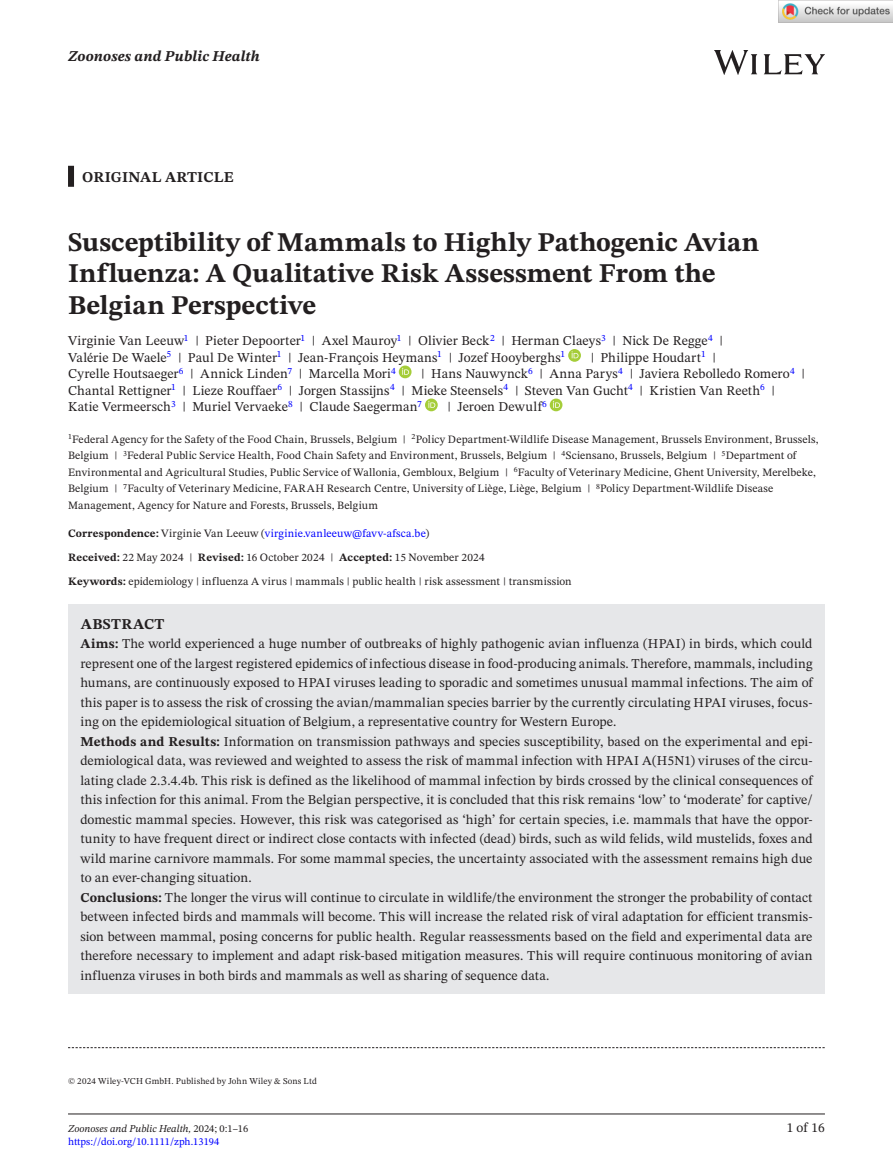
<style>
.page{position:relative;width:893px;height:1174px;background:#fff}
.page>*{position:absolute;margin:0;border:0;box-sizing:border-box;transform-origin:0 0}
.t1{font:700 27px/31.5px "STIX Two Text";color:#231f20}
.t2{font:italic 700 15px "STIX Two Text";letter-spacing:.01em;color:#231f20}
.t3{font:700 15px "STIX Two Text";letter-spacing:.01em;color:#231f20}
.t4{font:13.5px/19.5px "STIX Two Text";letter-spacing:.01em;color:#231f20}
.t5{font:11.25px/16.5px "STIX Two Text";letter-spacing:.015em;color:#231f20}
.t6{font:10.5px/12.6px "STIX Two Text";color:#00f}
.t7{font:9px "STIX Two Text";letter-spacing:.02em;color:#231f20}
.s1{font-weight:700}
.s2{color:#00f}
.s3{font-style:italic;color:#231f20}
.s4{color:#231f20}
</style>
<div class="page">
<hr style="left:68px;top:1113px;width:757px;height:1px;background:#231f20">
<img style="left:714px;top:51px;width:111px;height:23px">
<div style="left:68px;top:166px;width:6px;height:21px;background:#231f20"></div>
<div style="left:68px;top:604px;width:757px;height:42px;background:#e6e7e9"></div>
<div style="left:68px;top:623px;width:757px;height:117px;background:#e6e7e9"></div>
<div style="left:68px;top:720px;width:757px;height:176px;background:#e6e7e9"></div>
<div style="left:68px;top:876px;width:757px;height:117px;background:#e6e7e9"></div>
<svg style="left:568px;top:349px;width:13px;height:13px"></svg>
<svg style="left:572px;top:351px;width:6px;height:7px"></svg>
<svg style="left:399px;top:365px;width:13px;height:13px"></svg>
<svg style="left:402px;top:368px;width:7px;height:7px"></svg>
<svg style="left:425px;top:398px;width:13px;height:13px"></svg>
<svg style="left:428px;top:401px;width:7px;height:7px"></svg>
<div style="left:550px;top:398px;width:12px;height:13px;background:#a5cd39;border-radius:50%"></div>
<svg style="left:553px;top:401px;width:7px;height:7px"></svg>
<svg style="left:68px;top:1047px;width:757px;height:1px"></svg>
<img style="left:779px;top:0;width:114px;height:23px">
<p class="t2" style="left:68px;top:46px;width:193px">Zoonoses and Public Health</p>
<p class="t3" style="left:82px;top:166px;width:153px">ORIGINAL ARTICLE</p>
<h1 class="t1" style="left:68px;top:227px;width:693px">Susceptibility of Mammals to Highly Pathogenic Avian<br>Influenza: A Qualitative Risk Assessment From the<br>Belgian Perspective</h1>
<p class="t4" style="left:68px;top:332px;width:656px;line-height:16.5px">Virginie Van Leeuw<sup>1</sup> | Pieter Depoorter<sup>1</sup> | Axel Mauroy<sup>1</sup> | Olivier Beck<sup>2</sup> | Herman Claeys<sup>3</sup> | Nick De Regge<sup>4</sup> |<br>Valérie De Waele<sup>5</sup> | Paul De Winter<sup>1</sup> | Jean-François Heymans<sup>1</sup> | Jozef Hooyberghs<sup>1</sup></p>
<p class="t4" style="left:591px;top:347px;width:127px">| Philippe Houdart<sup>1</sup> |</p>
<p class="t4" style="left:68px;top:365px;width:738px;line-height:16.5px;text-indent:353px">| Hans Nauwynck<sup>6</sup> | Anna Parys<sup>4</sup> | Javiera Rebolledo Romero<sup>4</sup> |<br>Chantal Rettigner<sup>1</sup> | Lieze Rouffaer<sup>6</sup> | Jorgen Stassijns<sup>4</sup> | Mieke Steensels<sup>4</sup> | Steven Van Gucht<sup>4</sup> | Kristien Van Reeth<sup>6</sup> |<br>Katie Vermeersch<sup>3</sup> | Muriel Vervaeke<sup>8</sup> | Claude Saegerman<sup>7</sup></p>
<p class="t4" style="left:68px;top:364px;width:329px">Cyrelle Houtsaeger<sup>6</sup> | Annick Linden<sup>7</sup> | Marcella Mori<sup>4</sup></p>
<p class="t4" style="left:447px;top:397px;width:101px">| Jeroen Dewulf<sup>6</sup></p>
<p class="t5" style="left:68px;top:431px;width:752px"><sup>1</sup>Federal Agency for the Safety of the Food Chain, Brussels, Belgium | <sup>2</sup>Policy Department-Wildlife Disease Management, Brussels Environment, Brussels, Belgium | <sup>3</sup>Federal Public Service Health, Food Chain Safety and Environment, Brussels, Belgium | <sup>4</sup>Sciensano, Brussels, Belgium | <sup>5</sup>Department of Environmental and Agricultural Studies, Public Service of Wallonia, Gembloux, Belgium | <sup>6</sup>Faculty of Veterinary Medicine, Ghent University, Merelbeke, Belgium | <sup>7</sup>Faculty of Veterinary Medicine, FARAH Research Centre, University of Liège, Liège, Belgium | <sup>8</sup>Policy Department-Wildlife Disease Management, Agency for Nature and Forests, Brussels, Belgium</p>
<p class="t5" style="left:68px;top:521px;width:418px;line-height:24px"><span class="s1">Correspondence:</span> Virginie Van Leeuw (<span class="s2">virginie.vanleeuw@favv-afsca.be</span>)<br><span class="s1">Received:</span> 22 May 2024 | <span class="s1">Revised:</span> 16 October 2024 | <span class="s1">Accepted:</span> 15 November 2024</p>
<p class="t5" style="left:68px;top:573px;width:505px"><span class="s1">Keywords:</span> epidemiology | influenza A virus | mammals | public health | risk assessment | transmission</p>
<p class="t3" style="left:81px;top:613px;width:85px">ABSTRACT</p>
<p class="t4" style="left:80px;top:634px;width:734px"><span class="s1">Aims:</span> The world experienced a huge number of outbreaks of highly pathogenic avian influenza (HPAI) in birds, which could represent one of the largest registered epidemics of infectious disease in food-producing animals. Therefore, mammals, including humans, are continuously exposed to HPAI viruses leading to sporadic and sometimes unusual mammal infections. The aim of this paper is to assess the risk of crossing the avian/mammalian species barrier by the currently circulating HPAI viruses, focus&shy;ing on the epidemiological situation of Belgium, a representative country for Western Europe.<br><span class="s1">Methods and Results:</span> Information on transmission pathways and species susceptibility, based on the experimental and epi&shy;demiological data, was reviewed and weighted to assess the risk of mammal infection with HPAI A(H5N1) viruses of the circu&shy;lating clade 2.3.4.4b. This risk is defined as the likelihood of mammal infection by birds crossed by the clinical consequences of this infection for this animal. From the Belgian perspective, it is concluded that this risk remains ‘low’ to ‘moderate’ for captive/ domestic mammal species. However, this risk was categorised as ‘high’ for certain species, i.e. mammals that have the oppor&shy;tunity to have frequent direct or indirect close contacts with infected (dead) birds, such as wild felids, wild mustelids, foxes and wild marine carnivore mammals. For some mammal species, the uncertainty associated with the assessment remains high due to an ever-changing situation.<br><span class="s1">Conclusions:</span> The longer the virus will continue to circulate in wildlife/the environment the stronger the probability of contact between infected birds and mammals will become. This will increase the related risk of viral adaptation for efficient transmis&shy;sion between mammal, posing concerns for public health. Regular reassessments based on the field and experimental data are therefore necessary to implement and adapt risk-based mitigation measures. This will require continuous monitoring of avian influenza viruses in both birds and mammals as well as sharing of sequence data.</p>
<p class="t7" style="left:68px;top:1074px;width:250px">© 2024 Wiley-VCH GmbH. Published by John Wiley &amp; Sons Ltd</p>
<p class="t6" style="left:68px;top:1122px;width:182px"><span class="s3">Zoonoses and Public Health,</span> <span class="s4">2024; 0:1–16 </span>https://doi.org/10.1111/zph.13194</p>
<p class="t4" style="left:787px;top:1118px;width:40px">1 of 16</p>
</div>
